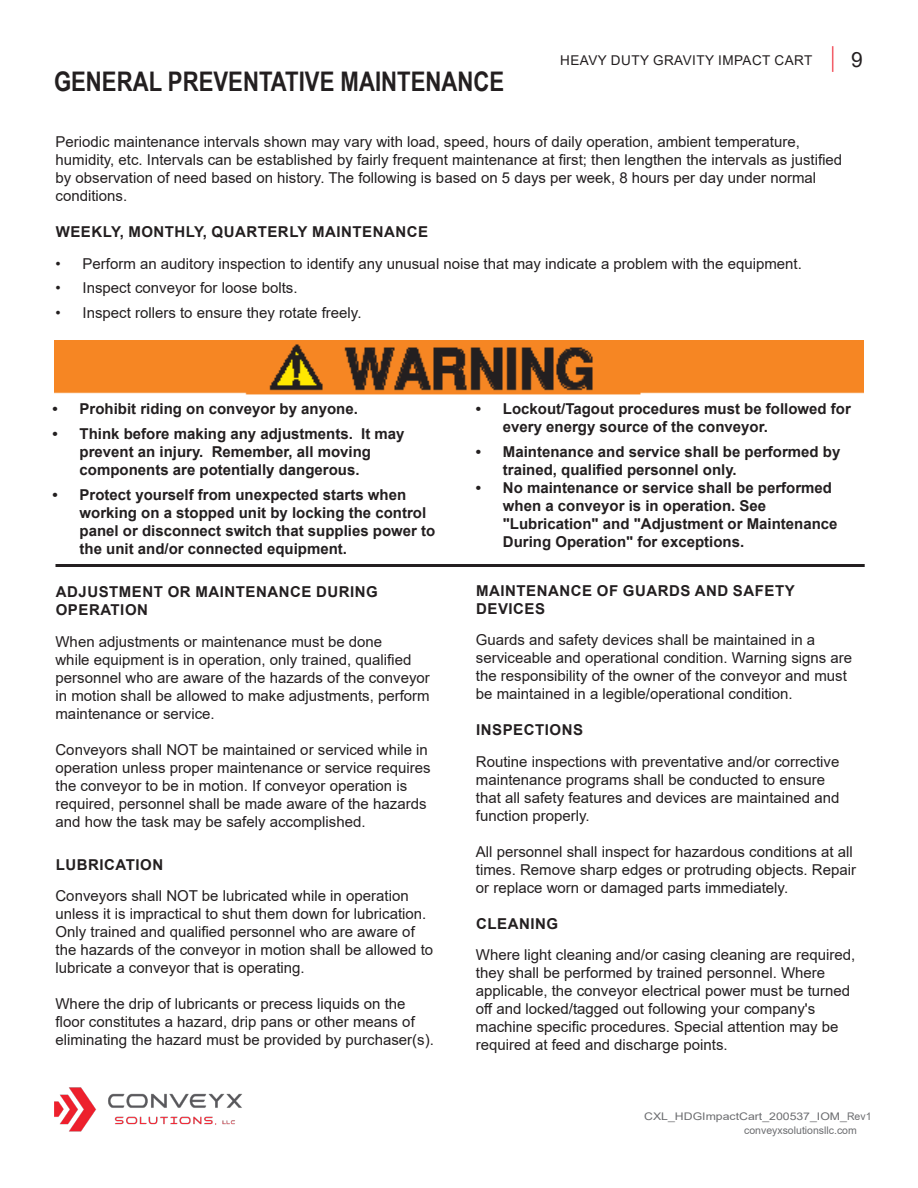
<style>
.page{position:relative;width:918px;height:1188px;background:#fff}
.page>*{position:absolute;margin:0;border:0;box-sizing:border-box;transform-origin:0 0}
.Header_1__TOC{font:700 27px "Arial Narrow";color:#231f20}
.Paragraph_Style_1{font:15px/18px "Arial";color:#231f20}
.Header_2__TOC{font:700 15px/18px "Arial";color:#231f20}
.Header_2__TOC-2{font:700 15px/18px "Arial";letter-spacing:.035em;color:#231f20}
.t1{font:13.5px "Arial";letter-spacing:.035em;color:#231f20}
.t2{font:10.5px/14.7px "Arial";color:#6c6d70;scale:1.17 1}
.s1{font-size:27px;color:#ee212f}
.s2{font-size:21px}
</style>
<div class="page">
<img style="left:54px;top:1087px;width:188px;height:45px">
<hr style="left:56px;top:564px;width:809px;height:3px;background:#231f20">
<img style="left:54px;top:340px;width:810px;height:55px">
<p class="Header_1__TOC" style="left:54px;top:61px;width:452px">GENERAL PREVENTATIVE MAINTENANCE</p>
<p class="t1" style="left:560px;top:51px;width:304px">HEAVY DUTY GRAVITY IMPACT CART <span class="s1">|</span> <span class="s2">9</span></p>
<p class="Paragraph_Style_1" style="left:56px;top:133px;width:788px">Periodic maintenance intervals shown may vary with load, speed, hours of daily operation, ambient temperature, humidity, etc. Intervals can be established by fairly frequent maintenance at first; then lengthen the intervals as justified by observation of need based on history. The following is based on 5 days per week, 8 hours per day under normal conditions.</p>
<p class="Header_2__TOC-2" style="left:56px;top:223px;width:374px">WEEKLY, MONTHLY, QUARTERLY MAINTENANCE</p>
<p class="Paragraph_Style_1" style="left:56px;top:254px;width:748px">• Perform an auditory inspection to identify any unusual noise that may indicate a problem with the equipment.</p>
<p class="Paragraph_Style_1" style="left:56px;top:279px;width:244px">• Inspect conveyor for loose bolts.</p>
<p class="Paragraph_Style_1" style="left:56px;top:304px;width:308px">• Inspect rollers to ensure they rotate freely.</p>
<p class="Header_2__TOC" style="left:53px;top:400px;width:307px">• Prohibit riding on conveyor by anyone.</p>
<p class="Header_2__TOC" style="left:80px;top:425px;width:327px;text-indent:-27px">• Think before making any adjustments. It may prevent an injury. Remember, all moving components are potentially dangerous.</p>
<p class="Header_2__TOC" style="left:80px;top:486px;width:357px;text-indent:-27px">• Protect yourself from unexpected starts when working on a stopped unit by locking the control panel or disconnect switch that supplies power to the unit and/or connected equipment.</p>
<p class="Header_2__TOC-2" style="left:56px;top:583px;width:324px">ADJUSTMENT OR MAINTENANCE DURING<br>OPERATION</p>
<p class="Paragraph_Style_1" style="left:56px;top:632px;width:376px">When adjustments or maintenance must be done<br>while equipment is in operation, only trained, qualified personnel who are aware of the hazards of the conveyor in motion shall be allowed to make adjustments, perform maintenance or service.</p>
<p class="Paragraph_Style_1" style="left:56px;top:740px;width:377px">Conveyors shall NOT be maintained or serviced while in operation unless proper maintenance or service requires the conveyor to be in motion. If conveyor operation is required, personnel shall be made aware of the hazards and how the task may be safely accomplished.</p>
<p class="Header_2__TOC-2" style="left:56px;top:856px;width:109px">LUBRICATION</p>
<p class="Paragraph_Style_1" style="left:56px;top:887px;width:379px">Conveyors shall NOT be lubricated while in operation unless it is impractical to shut them down for lubrication.<br>Only trained and qualified personnel who are aware of the hazards of the conveyor in motion shall be allowed to lubricate a conveyor that is operating.</p>
<p class="Paragraph_Style_1" style="left:56px;top:995px;width:380px">Where the drip of lubricants or precess liquids on the floor constitutes a hazard, drip pans or other means of eliminating the hazard must be provided by purchaser(s).</p>
<p class="Header_2__TOC" style="left:503px;top:400px;width:350px;text-indent:-27px">• Lockout/Tagout procedures must be followed for every energy source of the conveyor.</p>
<p class="Header_2__TOC" style="left:503px;top:443px;width:339px;text-indent:-27px">• Maintenance and service shall be performed by trained, qualified personnel only.</p>
<p class="Header_2__TOC" style="left:503px;top:479px;width:336px;text-indent:-27px">• No maintenance or service shall be performed when a conveyor is in operation. See "Lubrication" and "Adjustment or Maintenance During Operation" for exceptions.</p>
<p class="Header_2__TOC-2" style="left:476px;top:582px;width:320px">MAINTENANCE OF GUARDS AND SAFETY<br>DEVICES</p>
<p class="Paragraph_Style_1" style="left:476px;top:631px;width:378px">Guards and safety devices shall be maintained in a serviceable and operational condition. Warning signs are the responsibility of the owner of the conveyor and must be maintained in a legible/operational condition.</p>
<p class="Header_2__TOC-2" style="left:476px;top:721px;width:108px">INSPECTIONS</p>
<p class="Paragraph_Style_1" style="left:476px;top:752px;width:365px">Routine inspections with preventative and/or corrective maintenance programs shall be conducted to ensure that all safety features and devices are maintained and function properly.</p>
<p class="Paragraph_Style_1" style="left:476px;top:842px;width:382px">All personnel shall inspect for hazardous conditions at all times. Remove sharp edges or protruding objects. Repair or replace worn or damaged parts immediately.</p>
<p class="Header_2__TOC-2" style="left:476px;top:915px;width:84px">CLEANING</p>
<p class="Paragraph_Style_1" style="left:476px;top:946px;width:381px">Where light cleaning and/or casing cleaning are required, they shall be performed by trained personnel. Where applicable, the conveyor electrical power must be turned off and locked/tagged out following your company's machine specific procedures. Special attention may be required at feed and discharge points.</p>
<p class="t2" style="left:744px;top:1109px;width:110px;text-indent:-100px">CXL_HDGImpactCart_200537_IOM_Rev1 conveyxsolutionsllc.com</p>
</div>
